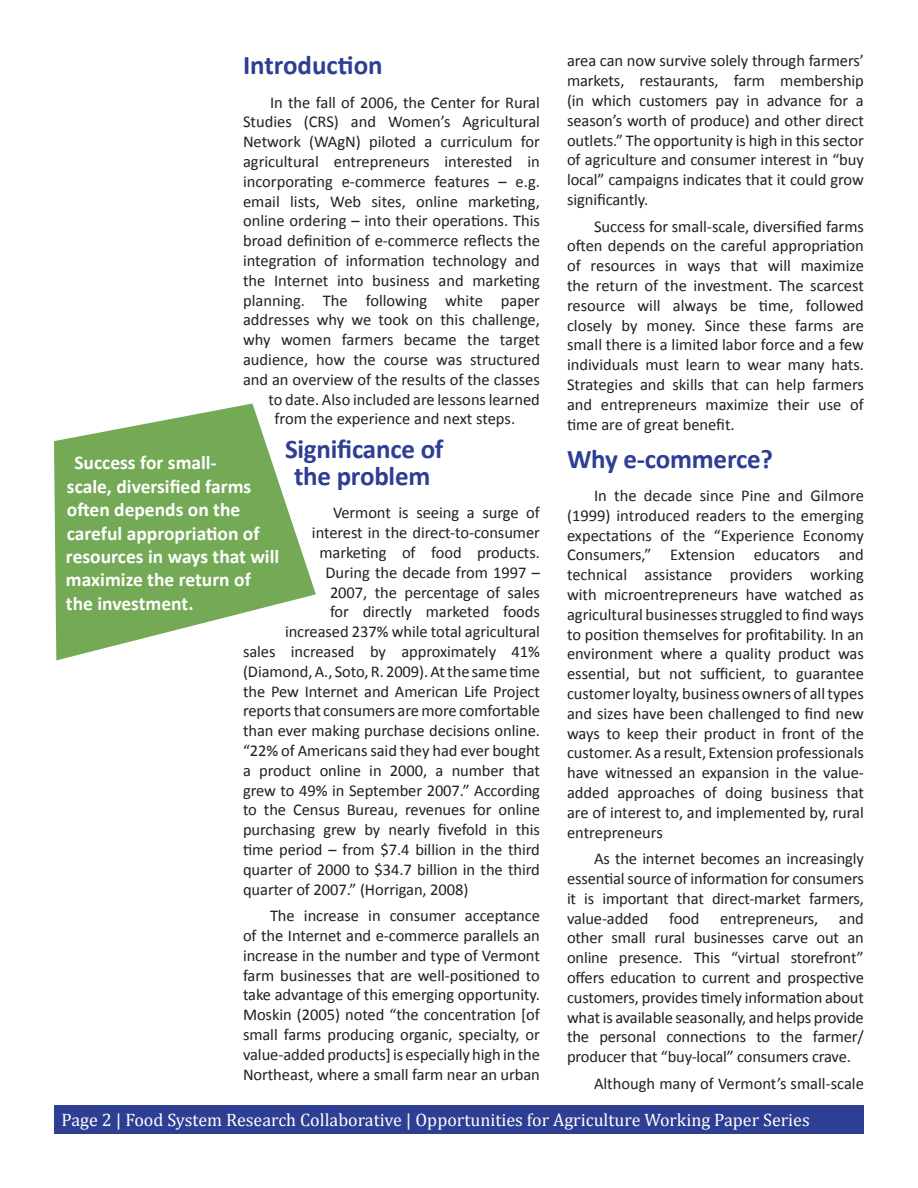
<style>
.page{position:relative;width:918px;height:1188px;background:#fff}
.page>*{position:absolute;margin:0;border:0;box-sizing:border-box;transform-origin:0 0}
.t1{font:700 27px/27px "Calibri";letter-spacing:-.01em;color:#2d3e93;text-align:center}
.t2{font:700 19.5px/23.4px "Calibri";color:#fff}
.t3{font:18px "Cambria";color:#fff}
.Paragraph_Style_1{font:16.5px/19.8px "Calibri";letter-spacing:-.005em;color:#231f20;text-align:justify}
</style>
<div class="page">
<div style="left:54px;top:1105px;width:810px;height:29px;background:#2d3e93"></div>
<svg style="left:54px;top:403px;width:262px;height:257px;fill:#74aa56"></svg>
<p class="t1" style="left:243px;top:51px;width:141px">Introduction</p>
<p class="Paragraph_Style_1" style="left:270px;top:91px;width:271px">In the fall of 2006, the Center for Rural</p>
<p class="Paragraph_Style_1" style="left:243px;top:111px;width:299px">Studies (CRS) and Women’s Agricultural</p>
<p class="Paragraph_Style_1" style="left:243px;top:131px;width:298px">Network (WAgN) piloted a curriculum for</p>
<p class="Paragraph_Style_1" style="left:243px;top:151px;width:298px">agricultural entrepreneurs interested in</p>
<p class="Paragraph_Style_1" style="left:243px;top:171px;width:298px">incorporating e-commerce features – e.g.</p>
<p class="Paragraph_Style_1" style="left:243px;top:190px;width:298px">email lists, Web sites, online marketing,</p>
<p class="Paragraph_Style_1" style="left:243px;top:210px;width:298px">online ordering – into their operations. This</p>
<p class="Paragraph_Style_1" style="left:243px;top:230px;width:298px">broad definition of e-commerce reflects the</p>
<p class="Paragraph_Style_1" style="left:243px;top:250px;width:298px">integration of information technology and</p>
<p class="Paragraph_Style_1" style="left:243px;top:270px;width:298px">the Internet into business and marketing</p>
<p class="Paragraph_Style_1" style="left:243px;top:289px;width:299px">planning. The following white paper</p>
<p class="Paragraph_Style_1" style="left:243px;top:309px;width:298px">addresses why we took on this challenge,</p>
<p class="Paragraph_Style_1" style="left:243px;top:329px;width:298px">why women farmers became the target</p>
<p class="Paragraph_Style_1" style="left:243px;top:349px;width:299px">audience, how the course was structured</p>
<p class="Paragraph_Style_1" style="left:243px;top:369px;width:298px">and an overview of the results of the classes</p>
<p class="Paragraph_Style_1" style="left:268px;top:388px;width:273px">to date. Also included are lessons learned</p>
<p class="Paragraph_Style_1" style="left:275px;top:408px;width:242px">from the experience and next steps.</p>
<p class="t1" style="left:285px;top:434px;width:160px">Significance of the problem</p>
<p class="Paragraph_Style_1" style="left:333px;top:502px;width:208px">Vermont is seeing a surge of</p>
<p class="Paragraph_Style_1" style="left:312px;top:522px;width:229px">interest in the direct-to-consumer</p>
<p class="Paragraph_Style_1" style="left:320px;top:542px;width:222px">marketing of food products.</p>
<p class="Paragraph_Style_1" style="left:326px;top:562px;width:216px">During the decade from 1997 –</p>
<p class="Paragraph_Style_1" style="left:330px;top:581px;width:212px">2007, the percentage of sales</p>
<p class="Paragraph_Style_1" style="left:330px;top:601px;width:211px">for directly marketed foods</p>
<p class="Paragraph_Style_1" style="left:285px;top:621px;width:256px">increased 237% while total agricultural</p>
<p class="Paragraph_Style_1" style="left:243px;top:641px;width:298px">sales increased by approximately 41%</p>
<p class="Paragraph_Style_1" style="left:243px;top:661px;width:298px">(Diamond, A., Soto, R. 2009). At the same time</p>
<p class="Paragraph_Style_1" style="left:243px;top:680px;width:298px">the Pew Internet and American Life Project</p>
<p class="Paragraph_Style_1" style="left:243px;top:700px;width:298px">reports that consumers are more comfortable</p>
<p class="Paragraph_Style_1" style="left:243px;top:720px;width:298px">than ever making purchase decisions online.</p>
<p class="Paragraph_Style_1" style="left:243px;top:740px;width:299px">“22% of Americans said they had ever bought</p>
<p class="Paragraph_Style_1" style="left:243px;top:760px;width:298px">a product online in 2000, a number that</p>
<p class="Paragraph_Style_1" style="left:243px;top:779px;width:299px">grew to 49% in September 2007.” According</p>
<p class="Paragraph_Style_1" style="left:243px;top:799px;width:298px">to the Census Bureau, revenues for online</p>
<p class="Paragraph_Style_1" style="left:243px;top:819px;width:298px">purchasing grew by nearly fivefold in this</p>
<p class="Paragraph_Style_1" style="left:243px;top:839px;width:298px">time period – from $7.4 billion in the third</p>
<p class="Paragraph_Style_1" style="left:243px;top:859px;width:298px">quarter of 2000 to $34.7 billion in the third</p>
<p class="Paragraph_Style_1" style="left:243px;top:878px;width:227px">quarter of 2007.” (Horrigan, 2008)</p>
<p class="Paragraph_Style_1" style="left:243px;top:905px;width:298px;text-indent:27px">The increase in consumer acceptance of the Internet and e-commerce parallels an increase in the number and type of Vermont farm businesses that are well-positioned to take advantage of this emerging opportunity.<br>Moskin (2005) noted “the concentration [of small farms producing organic, specialty, or value-added products] is especially high in the Northeast, where a small farm near an urban</p>
<p class="t2" style="left:66px;top:450px;width:215px;text-indent:8px">Success for small-<br>scale, diversified farms often depends on the careful appropriation of resources in ways that will maximize the return of the investment.</p>
<p class="Paragraph_Style_1" style="left:567px;top:50px;width:298px">area can now survive solely through farmers’ markets, restaurants, farm membership (in which customers pay in advance for a season’s worth of produce) and other direct outlets.” The opportunity is high in this sector of agriculture and consumer interest in “buy local” campaigns indicates that it could grow significantly.</p>
<p class="Paragraph_Style_1" style="left:567px;top:215px;width:299px;text-indent:27px">Success for small-scale, diversified farms often depends on the careful appropriation of resources in ways that will maximize the return of the investment. The scarcest resource will always be time, followed closely by money. Since these farms are small there is a limited labor force and a few individuals must learn to wear many hats.<br>Strategies and skills that can help farmers and entrepreneurs maximize their use of time are of great benefit.</p>
<p class="t1" style="left:567px;top:444px;width:207px">Why e-commerce?</p>
<p class="Paragraph_Style_1" style="left:567px;top:485px;width:299px;text-indent:27px">In the decade since Pine and Gilmore (1999) introduced readers to the emerging expectations of the “Experience Economy Consumers,” Extension educators and technical assistance providers working with microentrepreneurs have watched as agricultural businesses struggled to find ways to position themselves for profitability. In an environment where a quality product was essential, but not sufficient, to guarantee customer loyalty, business owners of all types and sizes have been challenged to find new ways to keep their product in front of the customer. As a result, Extension professionals have witnessed an expansion in the value&shy;added approaches of doing business that are of interest to, and implemented by, rural entrepreneurs</p>
<p class="Paragraph_Style_1" style="left:567px;top:848px;width:298px;text-indent:27px">As the internet becomes an increasingly essential source of information for consumers it is important that direct-market farmers, value-added</p>
<p class="Paragraph_Style_1" style="left:669px;top:907px;width:32px">food</p>
<p class="Paragraph_Style_1" style="left:720px;top:907px;width:100px">entrepreneurs,</p>
<p class="Paragraph_Style_1" style="left:567px;top:907px;width:298px;text-indent:272px">and other small rural businesses carve out an online presence. This “virtual storefront” offers education to current and prospective customers, provides timely information about what is available seasonally, and helps provide the personal connections to the farmer/ producer that “buy-local” consumers crave.</p>
<p class="Paragraph_Style_1" style="left:594px;top:1073px;width:271px">Although many of Vermont’s small-scale</p>
<p class="t3" style="left:62px;top:1110px;width:750px">Page 2 | Food System Research Collaborative | Opportunities for Agriculture Working Paper Series</p>
</div>
